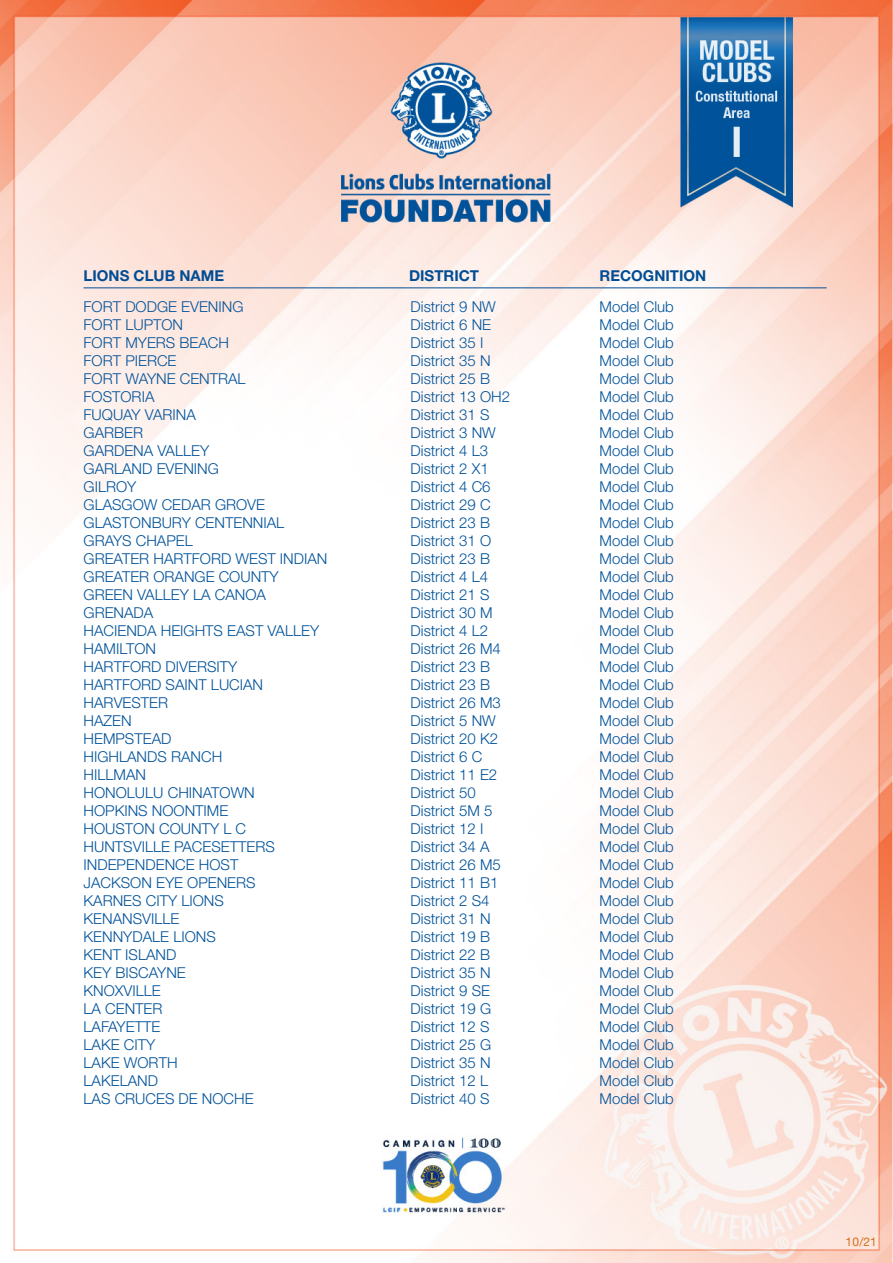
<style>
.page{position:relative;width:893px;height:1263px;background:#fff}
.page>*{position:absolute;margin:0;border:0;box-sizing:border-box;transform-origin:0 0}
.Main_10_12{font:300 15px "Helvetica Neue LT Std";color:#01529a}
.t1{font:700 15px "Helvetica Neue LT Std";color:#014d95}
.t2{font:12px "Helvetica Neue LT Std";color:#d56f1a}
</style>
<div class="page">
<img style="left:0;top:0;width:893px;height:1262px">
<hr style="left:84px;top:287px;width:743px;height:1px;background:#014d95">
<p class="t1" style="left:84px;top:266px;width:142px">LIONS CLUB NAME</p>
<p class="t1" style="left:409px;top:266px;width:71px">DISTRICT</p>
<p class="t1" style="left:600px;top:266px;width:108px">RECOGNITION</p>
<p class="Main_10_12" style="left:84px;top:297px;width:161px">FORT DODGE EVENING</p>
<p class="Main_10_12" style="left:411px;top:297px;width:87px">District 9 NW</p>
<p class="Main_10_12" style="left:600px;top:297px;width:76px">Model Club</p>
<p class="Main_10_12" style="left:84px;top:315px;width:101px">FORT LUPTON</p>
<p class="Main_10_12" style="left:411px;top:315px;width:82px">District 6 NE</p>
<p class="Main_10_12" style="left:600px;top:315px;width:76px">Model Club</p>
<p class="Main_10_12" style="left:84px;top:333px;width:147px">FORT MYERS BEACH</p>
<p class="Main_10_12" style="left:411px;top:333px;width:74px">District 35 I</p>
<p class="Main_10_12" style="left:600px;top:333px;width:76px">Model Club</p>
<p class="Main_10_12" style="left:84px;top:351px;width:94px">FORT PIERCE</p>
<p class="Main_10_12" style="left:411px;top:351px;width:82px">District 35 N</p>
<p class="Main_10_12" style="left:600px;top:351px;width:76px">Model Club</p>
<p class="Main_10_12" style="left:84px;top:369px;width:164px">FORT WAYNE CENTRAL</p>
<p class="Main_10_12" style="left:411px;top:369px;width:81px">District 25 B</p>
<p class="Main_10_12" style="left:600px;top:369px;width:76px">Model Club</p>
<p class="Main_10_12" style="left:84px;top:387px;width:72px">FOSTORIA</p>
<p class="Main_10_12" style="left:411px;top:387px;width:101px">District 13 OH2</p>
<p class="Main_10_12" style="left:600px;top:387px;width:76px">Model Club</p>
<p class="Main_10_12" style="left:84px;top:405px;width:114px">FUQUAY VARINA</p>
<p class="Main_10_12" style="left:411px;top:405px;width:80px">District 31 S</p>
<p class="Main_10_12" style="left:600px;top:405px;width:76px">Model Club</p>
<p class="Main_10_12" style="left:84px;top:423px;width:61px">GARBER</p>
<p class="Main_10_12" style="left:411px;top:423px;width:87px">District 3 NW</p>
<p class="Main_10_12" style="left:600px;top:423px;width:76px">Model Club</p>
<p class="Main_10_12" style="left:84px;top:441px;width:127px">GARDENA VALLEY</p>
<p class="Main_10_12" style="left:411px;top:441px;width:79px">District 4 L3</p>
<p class="Main_10_12" style="left:600px;top:441px;width:76px">Model Club</p>
<p class="Main_10_12" style="left:84px;top:459px;width:137px">GARLAND EVENING</p>
<p class="Main_10_12" style="left:411px;top:459px;width:80px">District 2 X1</p>
<p class="Main_10_12" style="left:600px;top:459px;width:76px">Model Club</p>
<p class="Main_10_12" style="left:84px;top:477px;width:54px">GILROY</p>
<p class="Main_10_12" style="left:411px;top:477px;width:82px">District 4 C6</p>
<p class="Main_10_12" style="left:600px;top:477px;width:76px">Model Club</p>
<p class="Main_10_12" style="left:84px;top:495px;width:183px">GLASGOW CEDAR GROVE</p>
<p class="Main_10_12" style="left:411px;top:495px;width:82px">District 29 C</p>
<p class="Main_10_12" style="left:600px;top:495px;width:76px">Model Club</p>
<p class="Main_10_12" style="left:84px;top:513px;width:202px">GLASTONBURY CENTENNIAL</p>
<p class="Main_10_12" style="left:411px;top:513px;width:81px">District 23 B</p>
<p class="Main_10_12" style="left:600px;top:513px;width:76px">Model Club</p>
<p class="Main_10_12" style="left:84px;top:531px;width:111px">GRAYS CHAPEL</p>
<p class="Main_10_12" style="left:411px;top:531px;width:82px">District 31 O</p>
<p class="Main_10_12" style="left:600px;top:531px;width:76px">Model Club</p>
<p class="Main_10_12" style="left:84px;top:549px;width:245px">GREATER HARTFORD WEST INDIAN</p>
<p class="Main_10_12" style="left:411px;top:549px;width:81px">District 23 B</p>
<p class="Main_10_12" style="left:600px;top:549px;width:76px">Model Club</p>
<p class="Main_10_12" style="left:84px;top:567px;width:197px">GREATER ORANGE COUNTY</p>
<p class="Main_10_12" style="left:411px;top:567px;width:79px">District 4 L4</p>
<p class="Main_10_12" style="left:600px;top:567px;width:76px">Model Club</p>
<p class="Main_10_12" style="left:84px;top:585px;width:184px">GREEN VALLEY LA CANOA</p>
<p class="Main_10_12" style="left:411px;top:585px;width:80px">District 21 S</p>
<p class="Main_10_12" style="left:600px;top:585px;width:76px">Model Club</p>
<p class="Main_10_12" style="left:84px;top:603px;width:71px">GRENADA</p>
<p class="Main_10_12" style="left:411px;top:603px;width:83px">District 30 M</p>
<p class="Main_10_12" style="left:600px;top:603px;width:76px">Model Club</p>
<p class="Main_10_12" style="left:84px;top:621px;width:237px">HACIENDA HEIGHTS EAST VALLEY</p>
<p class="Main_10_12" style="left:411px;top:621px;width:79px">District 4 L2</p>
<p class="Main_10_12" style="left:600px;top:621px;width:76px">Model Club</p>
<p class="Main_10_12" style="left:84px;top:639px;width:74px">HAMILTON</p>
<p class="Main_10_12" style="left:411px;top:639px;width:92px">District 26 M4</p>
<p class="Main_10_12" style="left:600px;top:639px;width:76px">Model Club</p>
<p class="Main_10_12" style="left:84px;top:657px;width:155px">HARTFORD DIVERSITY</p>
<p class="Main_10_12" style="left:411px;top:657px;width:81px">District 23 B</p>
<p class="Main_10_12" style="left:600px;top:657px;width:76px">Model Club</p>
<p class="Main_10_12" style="left:84px;top:675px;width:181px">HARTFORD SAINT LUCIAN</p>
<p class="Main_10_12" style="left:411px;top:675px;width:81px">District 23 B</p>
<p class="Main_10_12" style="left:600px;top:675px;width:76px">Model Club</p>
<p class="Main_10_12" style="left:84px;top:693px;width:86px">HARVESTER</p>
<p class="Main_10_12" style="left:411px;top:693px;width:92px">District 26 M3</p>
<p class="Main_10_12" style="left:600px;top:693px;width:76px">Model Club</p>
<p class="Main_10_12" style="left:84px;top:711px;width:50px">HAZEN</p>
<p class="Main_10_12" style="left:411px;top:711px;width:87px">District 5 NW</p>
<p class="Main_10_12" style="left:600px;top:711px;width:76px">Model Club</p>
<p class="Main_10_12" style="left:84px;top:729px;width:89px">HEMPSTEAD</p>
<p class="Main_10_12" style="left:411px;top:729px;width:89px">District 20 K2</p>
<p class="Main_10_12" style="left:600px;top:729px;width:76px">Model Club</p>
<p class="Main_10_12" style="left:84px;top:747px;width:140px">HIGHLANDS RANCH</p>
<p class="Main_10_12" style="left:411px;top:747px;width:73px">District 6 C</p>
<p class="Main_10_12" style="left:600px;top:747px;width:76px">Model Club</p>
<p class="Main_10_12" style="left:84px;top:765px;width:64px">HILLMAN</p>
<p class="Main_10_12" style="left:411px;top:765px;width:88px">District 11 E2</p>
<p class="Main_10_12" style="left:600px;top:765px;width:76px">Model Club</p>
<p class="Main_10_12" style="left:84px;top:783px;width:173px">HONOLULU CHINATOWN</p>
<p class="Main_10_12" style="left:411px;top:783px;width:67px">District 50</p>
<p class="Main_10_12" style="left:600px;top:783px;width:76px">Model Club</p>
<p class="Main_10_12" style="left:84px;top:801px;width:146px">HOPKINS NOONTIME</p>
<p class="Main_10_12" style="left:411px;top:801px;width:83px">District 5M 5</p>
<p class="Main_10_12" style="left:600px;top:801px;width:76px">Model Club</p>
<p class="Main_10_12" style="left:84px;top:819px;width:164px">HOUSTON COUNTY L C</p>
<p class="Main_10_12" style="left:411px;top:819px;width:74px">District 12 I</p>
<p class="Main_10_12" style="left:600px;top:819px;width:76px">Model Club</p>
<p class="Main_10_12" style="left:84px;top:837px;width:193px">HUNTSVILLE PACESETTERS</p>
<p class="Main_10_12" style="left:411px;top:837px;width:80px">District 34 A</p>
<p class="Main_10_12" style="left:600px;top:837px;width:76px">Model Club</p>
<p class="Main_10_12" style="left:84px;top:855px;width:156px">INDEPENDENCE HOST</p>
<p class="Main_10_12" style="left:411px;top:855px;width:92px">District 26 M5</p>
<p class="Main_10_12" style="left:600px;top:855px;width:76px">Model Club</p>
<p class="Main_10_12" style="left:84px;top:873px;width:174px">JACKSON EYE OPENERS</p>
<p class="Main_10_12" style="left:411px;top:873px;width:89px">District 11 B1</p>
<p class="Main_10_12" style="left:600px;top:873px;width:76px">Model Club</p>
<p class="Main_10_12" style="left:84px;top:891px;width:142px">KARNES CITY LIONS</p>
<p class="Main_10_12" style="left:411px;top:891px;width:80px">District 2 S4</p>
<p class="Main_10_12" style="left:600px;top:891px;width:76px">Model Club</p>
<p class="Main_10_12" style="left:84px;top:909px;width:97px">KENANSVILLE</p>
<p class="Main_10_12" style="left:411px;top:909px;width:82px">District 31 N</p>
<p class="Main_10_12" style="left:600px;top:909px;width:76px">Model Club</p>
<p class="Main_10_12" style="left:84px;top:927px;width:134px">KENNYDALE LIONS</p>
<p class="Main_10_12" style="left:411px;top:927px;width:81px">District 19 B</p>
<p class="Main_10_12" style="left:600px;top:927px;width:76px">Model Club</p>
<p class="Main_10_12" style="left:84px;top:945px;width:94px">KENT ISLAND</p>
<p class="Main_10_12" style="left:411px;top:945px;width:81px">District 22 B</p>
<p class="Main_10_12" style="left:600px;top:945px;width:76px">Model Club</p>
<p class="Main_10_12" style="left:84px;top:963px;width:104px">KEY BISCAYNE</p>
<p class="Main_10_12" style="left:411px;top:963px;width:82px">District 35 N</p>
<p class="Main_10_12" style="left:600px;top:963px;width:76px">Model Club</p>
<p class="Main_10_12" style="left:84px;top:981px;width:79px">KNOXVILLE</p>
<p class="Main_10_12" style="left:411px;top:981px;width:81px">District 9 SE</p>
<p class="Main_10_12" style="left:600px;top:981px;width:76px">Model Club</p>
<p class="Main_10_12" style="left:84px;top:999px;width:80px">LA CENTER</p>
<p class="Main_10_12" style="left:411px;top:999px;width:82px">District 19 G</p>
<p class="Main_10_12" style="left:600px;top:999px;width:76px">Model Club</p>
<p class="Main_10_12" style="left:84px;top:1017px;width:78px">LAFAYETTE</p>
<p class="Main_10_12" style="left:411px;top:1017px;width:80px">District 12 S</p>
<p class="Main_10_12" style="left:600px;top:1017px;width:76px">Model Club</p>
<p class="Main_10_12" style="left:84px;top:1035px;width:73px">LAKE CITY</p>
<p class="Main_10_12" style="left:411px;top:1035px;width:82px">District 25 G</p>
<p class="Main_10_12" style="left:600px;top:1035px;width:76px">Model Club</p>
<p class="Main_10_12" style="left:84px;top:1053px;width:96px">LAKE WORTH</p>
<p class="Main_10_12" style="left:411px;top:1053px;width:82px">District 35 N</p>
<p class="Main_10_12" style="left:600px;top:1053px;width:76px">Model Club</p>
<p class="Main_10_12" style="left:84px;top:1071px;width:76px">LAKELAND</p>
<p class="Main_10_12" style="left:411px;top:1071px;width:79px">District 12 L</p>
<p class="Main_10_12" style="left:600px;top:1071px;width:76px">Model Club</p>
<p class="Main_10_12" style="left:84px;top:1089px;width:172px">LAS CRUCES DE NOCHE</p>
<p class="Main_10_12" style="left:411px;top:1089px;width:80px">District 40 S</p>
<p class="Main_10_12" style="left:600px;top:1089px;width:76px">Model Club</p>
<p class="t2" style="left:845px;top:1235px;width:33px">10/21</p>
</div>
